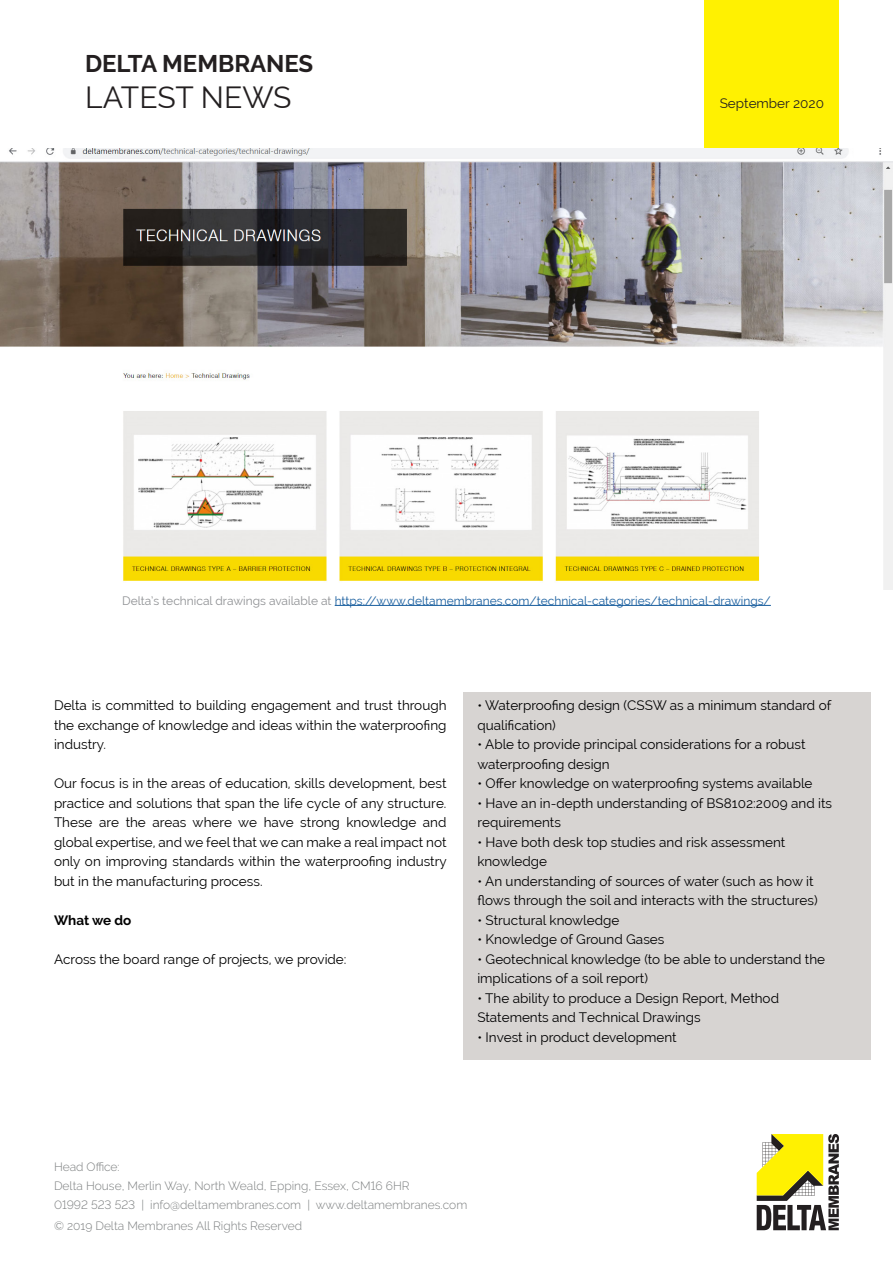
<style>
.page{position:relative;width:893px;height:1263px;background:#fff}
.page>*{position:absolute;margin:0;border:0;box-sizing:border-box;transform-origin:0 0}
.t1{font:30px "Raleway";letter-spacing:-.005em;color:#231f20}
.t2{font:700 24px "Raleway";color:#231f20}
.Paragraph_Style_1{font:13.5px/19.5px "Raleway";color:#000001}
.t3{font:13.5px "Raleway";color:#231f20}
.Paragraph_Style_1-2{font:700 13.5px "Raleway";color:#000001}
.t4{font:300 12px "Raleway";color:#7b7e7f}
.t5{font:12px "Raleway";color:#175d9e}
.s1{color:#8f9194}
</style>
<div class="page">
<div style="left:463px;top:692px;width:408px;height:368px;background:#d7d4d2"></div>
<div style="left:705px;top:0;width:134px;height:148px;background:#fff101"></div>
<svg style="left:757px;top:1134px;width:82px;height:96px"></svg>
<img style="left:0;top:148px;width:893px;height:441px">
<hr style="left:335px;top:605px;width:436px;height:1px;background:#175d9e">
<div style="left:855px;top:139px;width:17px;height:21px;background:#fff"></div>
<p class="t2" style="left:85px;top:50px;width:230px">DELTA MEMBRANES</p>
<p class="t1" style="left:85px;top:80px;width:208px">LATEST NEWS</p>
<p class="t3" style="left:720px;top:95px;width:106px">September 2020</p>
<p class="t5" style="left:122px;top:593px;width:650px"><span class="s1">Delta’s technical drawings available at</span> https://www.deltamembranes.com/technical-categories/technical-drawings/</p>
<p class="Paragraph_Style_1" style="left:54px;top:695px;width:394px;text-align:justify">Delta is committed to building engagement and trust through the exchange of knowledge and ideas within the waterproofing industry.</p>
<p class="Paragraph_Style_1" style="left:54px;top:773px;width:394px;text-align:justify">Our focus is in the areas of education, skills development, best practice and solutions that span the life cycle of any structure.<br>These are the areas where we have strong knowledge and global expertise, and we feel that we can make a real impact not only on improving standards within the waterproofing industry but in the manufacturing process.</p>
<p class="Paragraph_Style_1-2" style="left:54px;top:912px;width:79px">What we do</p>
<p class="Paragraph_Style_1" style="left:54px;top:949px;width:294px">Across the board range of projects, we provide:</p>
<p class="Paragraph_Style_1" style="left:477px;top:695px;width:355px">• Waterproofing design (CSSW as a minimum standard of qualification)</p>
<p class="Paragraph_Style_1" style="left:477px;top:734px;width:330px">• Able to provide principal considerations for a robust waterproofing design</p>
<p class="Paragraph_Style_1" style="left:477px;top:773px;width:337px">• Offer knowledge on waterproofing systems available</p>
<p class="Paragraph_Style_1" style="left:477px;top:793px;width:356px">• Have an in-depth understanding of BS8102:2009 and its requirements</p>
<p class="Paragraph_Style_1" style="left:477px;top:832px;width:309px">• Have both desk top studies and risk assessment knowledge</p>
<p class="Paragraph_Style_1" style="left:477px;top:871px;width:342px">• An understanding of sources of water (such as how it flows through the soil and interacts with the structures)</p>
<p class="Paragraph_Style_1" style="left:477px;top:910px;width:144px">• Structural knowledge</p>
<p class="Paragraph_Style_1" style="left:477px;top:929px;width:189px">• Knowledge of Ground Gases</p>
<p class="Paragraph_Style_1" style="left:477px;top:949px;width:349px">• Geotechnical knowledge (to be able to understand the implications of a soil report)</p>
<p class="Paragraph_Style_1" style="left:477px;top:988px;width:303px">• The ability to produce a Design Report, Method<br>Statements and Technical Drawings</p>
<p class="Paragraph_Style_1" style="left:477px;top:1027px;width:201px">• Invest in product development</p>
<p class="t4" style="left:54px;top:1160px;width:67px">Head Office:</p>
<p class="t4" style="left:54px;top:1179px;width:357px">Delta House, Merlin Way, North Weald, Epping, Essex, CM16 6HR</p>
<p class="t4" style="left:54px;top:1198px;width:415px">01992 523 523 | info@deltamembranes.com | www.deltamembranes.com</p>
<p class="t4" style="left:54px;top:1218px;width:250px">© 2019 Delta Membranes All Rights Reserved</p>
</div>
